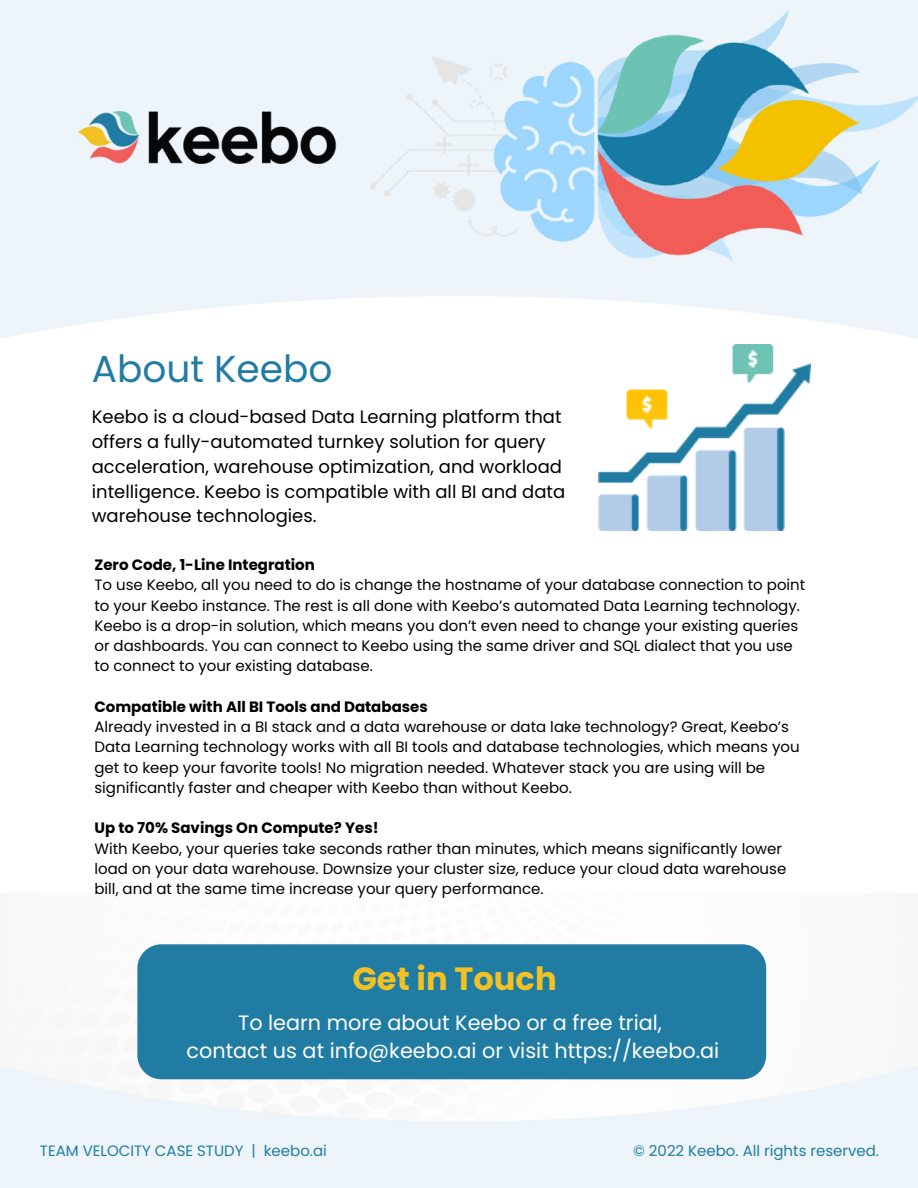
<style>
.page{position:relative;width:918px;height:1188px;background:#fff}
.page>*{position:absolute;margin:0;border:0;box-sizing:border-box;transform-origin:0 0}
.t1{font:37.5px "Poppins";color:#207ca2}
.t2{font:700 32.1px "Poppins";color:#f4c124}
.t3{font:20.7px/28.2px "Poppins";color:#fff;text-align:center}
.t4{font:18px/24.8px "Poppins";color:#000}
.t5{font:15px/20.2px "Poppins";color:#000}
.t6{font:700 15px "Poppins";color:#000}
.t7{font:15px "Poppins";color:#207ca2}
</style>
<div class="page">
<img style="left:362px;top:0;width:556px;height:298px">
<div style="left:137px;top:944px;width:629px;height:135px;background:#207ca2;border-radius:24px"></div>
<img style="left:0;top:1065px;width:918px;height:123px">
<img style="left:64px;top:99px;width:285px;height:78px">
<img style="left:598px;top:344px;width:213px;height:187px">
<h1 class="t1" style="left:92px;top:343px;width:242px">About Keebo</h1>
<p class="t4" style="left:92px;top:405px;width:475px">Keebo is a cloud-based Data Learning platform that offers a fully-automated turnkey solution for query acceleration, warehouse optimization, and workload intelligence. Keebo is compatible with all BI and data warehouse technologies.</p>
<p class="t6" style="left:94px;top:554px;width:222px">Zero Code, 1-Line Integration</p>
<p class="t5" style="left:94px;top:575px;width:712px">To use Keebo, all you need to do is change the hostname of your database connection to point to your Keebo instance. The rest is all done with Keebo’s automated Data Learning technology.<br>Keebo is a drop-in solution, which means you don’t even need to change your existing queries or dashboards. You can connect to Keebo using the same driver and SQL dialect that you use to connect to your existing database.</p>
<p class="t6" style="left:94px;top:696px;width:335px">Compatible with All BI Tools and Databases</p>
<p class="t5" style="left:94px;top:717px;width:707px">Already invested in a BI stack and a data warehouse or data lake technology? Great, Keebo’s Data Learning technology works with all BI tools and database technologies, which means you get to keep your favorite tools! No migration needed. Whatever stack you are using will be significantly faster and cheaper with Keebo than without Keebo.</p>
<p class="t6" style="left:94px;top:818px;width:286px">Up to 70% Savings On Compute? Yes!</p>
<p class="t5" style="left:94px;top:838px;width:693px">With Keebo, your queries take seconds rather than minutes, which means significantly lower load on your data warehouse. Downsize your cluster size, reduce your cloud data warehouse bill, and at the same time increase your query performance.</p>
<h2 class="t2" style="left:352px;top:956px;width:206px">Get in Touch</h2>
<h3 class="t3" style="left:187px;top:1009px;width:534px">To learn more about Keebo or a free trial,<br>contact us at info@keebo.ai or visit https://keebo.ai</h3>
<p class="t7" style="left:40px;top:1140px;width:288px">TEAM VELOCITY CASE STUDY | keebo.ai</p>
<p class="t7" style="left:633px;top:1140px;width:248px">© 2022 Keebo. All rights reserved.</p>
</div>
